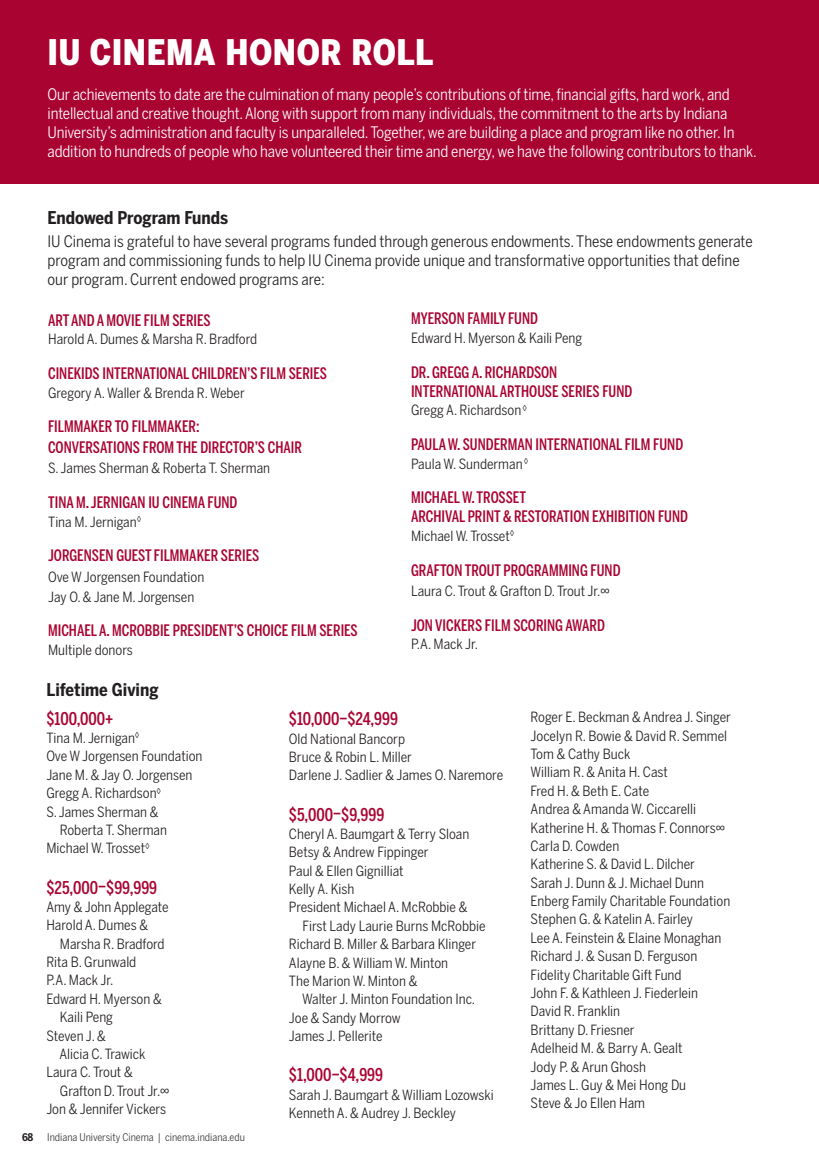
<style>
.page{position:relative;width:819px;height:1166px;background:#fff}
.page>*{position:absolute;margin:0;border:0;box-sizing:border-box;transform-origin:0 0}
.series_title{font:900 35px "Benton Sans Cond";letter-spacing:.015em;color:#fff}
.t1{font:500 17.5px "Benton Sans Comp";color:#a90332}
.Film_title{font:700 17.5px "Benton Sans Cond";color:#231f20}
.endowment_header{font:500 15.75px/18.9px "Benton Sans Comp";color:#a90332}
.film_Paragraph{font:15.75px/18.9px "Benton Sans Cond";letter-spacing:-.01em;color:#fff}
.series_description{font:15.75px/18.9px "Benton Sans Cond";color:#231f20}
.donor_copy_2{font:14px/18.4px "Benton Sans Cond";color:#231f20}
.donor_copy{font:14px "Benton Sans Cond";color:#231f20}
.t2{font:10.5px "Benton Sans Cond";color:#383839}
.t3{font:700 10.5px "Benton Sans Cond";color:#231f20}
</style>
<div class="page">
<div style="left:0;top:0;width:819px;height:183px;background:#a90332"></div>
<h1 class="series_title" style="left:48px;top:30px;width:388px">IU CINEMA HONOR ROLL</h1>
<p class="film_Paragraph" style="left:48px;top:85px;width:711px">Our achievements to date are the culmination of many people’s contributions of time, financial gifts, hard work, and intellectual and creative thought. Along with support from many individuals, the commitment to the arts by Indiana University’s administration and faculty is unparalleled. Together, we are building a place and program like no other. In addition to hundreds of people who have volunteered their time and energy, we have the following contributors to thank.</p>
<h3 class="Film_title" style="left:48px;top:207px;width:182px">Endowed Program Funds</h3>
<p class="series_description" style="left:48px;top:232px;width:707px">IU Cinema is grateful to have several programs funded through generous endowments. These endowments generate program and commissioning funds to help IU Cinema provide unique and transformative opportunities that define our program. Current endowed programs are:</p>
<p class="endowment_header" style="left:48px;top:310px;width:164px">ART AND A MOVIE FILM SERIES</p>
<p class="donor_copy" style="left:48px;top:331px;width:211px">Harold A. Dumes &amp; Marsha R. Bradford</p>
<p class="endowment_header" style="left:48px;top:364px;width:281px">CINEKIDS INTERNATIONAL CHILDREN’S FILM SERIES</p>
<p class="donor_copy" style="left:48px;top:384px;width:198px">Gregory A. Waller &amp; Brenda R. Weber</p>
<p class="endowment_header" style="left:48px;top:417px;width:153px">FILMMAKER TO FILMMAKER:</p>
<p class="endowment_header" style="left:48px;top:438px;width:255px">CONVERSATIONS FROM THE DIRECTOR’S CHAIR</p>
<p class="donor_copy" style="left:48px;top:460px;width:223px">S. James Sherman &amp; Roberta T. Sherman</p>
<p class="endowment_header" style="left:48px;top:493px;width:191px">TINA M. JERNIGAN IU CINEMA FUND</p>
<p class="donor_copy" style="left:48px;top:513px;width:95px">Tina M. Jernigan<sup>◊</sup></p>
<p class="endowment_header" style="left:48px;top:546px;width:213px">JORGENSEN GUEST FILMMAKER SERIES</p>
<p class="donor_copy" style="left:48px;top:569px;width:158px">Ove W Jorgensen Foundation</p>
<p class="donor_copy" style="left:48px;top:588px;width:148px">Jay O. &amp; Jane M. Jorgensen</p>
<p class="endowment_header" style="left:48px;top:621px;width:311px">MICHAEL A. MCROBBIE PRESIDENT’S CHOICE FILM SERIES</p>
<p class="donor_copy" style="left:48px;top:641px;width:86px">Multiple donors</p>
<p class="endowment_header" style="left:411px;top:309px;width:128px">MYERSON FAMILY FUND</p>
<p class="donor_copy" style="left:411px;top:329px;width:173px">Edward H. Myerson &amp; Kaili Peng</p>
<p class="endowment_header" style="left:411px;top:362px;width:223px">DR. GREGG A. RICHARDSON<br>INTERNATIONAL ARTHOUSE SERIES FUND</p>
<p class="donor_copy" style="left:411px;top:402px;width:117px">Gregg A. Richardson<sup>◊</sup></p>
<p class="endowment_header" style="left:411px;top:435px;width:274px">PAULA W. SUNDERMAN INTERNATIONAL FILM FUND</p>
<p class="donor_copy" style="left:411px;top:455px;width:119px">Paula W. Sunderman<sup>◊</sup></p>
<p class="endowment_header" style="left:411px;top:488px;width:278px">MICHAEL W. TROSSET<br>ARCHIVAL PRINT &amp; RESTORATION EXHIBITION FUND</p>
<p class="donor_copy" style="left:411px;top:527px;width:105px">Michael W. Trosset<sup>◊</sup></p>
<p class="endowment_header" style="left:411px;top:560px;width:211px">GRAFTON TROUT PROGRAMMING FUND</p>
<p class="donor_copy" style="left:411px;top:582px;width:200px">Laura C. Trout &amp; Grafton D. Trout Jr.∞</p>
<p class="endowment_header" style="left:411px;top:615px;width:195px">JON VICKERS FILM SCORING AWARD</p>
<p class="donor_copy" style="left:411px;top:636px;width:69px">P.A. Mack Jr.</p>
<h3 class="Film_title" style="left:46px;top:679px;width:114px">Lifetime Giving</h3>
<p class="t1" style="left:46px;top:707px;width:69px">$100,000+</p>
<p class="donor_copy_2" style="left:46px;top:728px;width:95px">Tina M. Jernigan<sup>◊</sup></p>
<p class="donor_copy_2" style="left:46px;top:747px;width:158px">Ove W Jorgensen Foundation</p>
<p class="donor_copy_2" style="left:46px;top:765px;width:148px">Jane M. &amp; Jay O. Jorgensen</p>
<p class="donor_copy_2" style="left:46px;top:783px;width:116px">Gregg A. Richardson<sup>◊</sup></p>
<p class="donor_copy_2" style="left:60px;top:802px;width:109px;text-indent:-14px">S. James Sherman &amp;<br>Roberta T. Sherman</p>
<p class="donor_copy_2" style="left:46px;top:839px;width:105px">Michael W. Trosset<sup>◊</sup></p>
<p class="t1" style="left:46px;top:876px;width:112px">$25,000–$99,999</p>
<p class="donor_copy_2" style="left:46px;top:897px;width:124px">Amy &amp; John Applegate</p>
<p class="donor_copy_2" style="left:60px;top:916px;width:106px;text-indent:-14px">Harold A. Dumes &amp;<br>Marsha R. Bradford</p>
<p class="donor_copy_2" style="left:46px;top:952px;width:91px">Rita B. Grunwald</p>
<p class="donor_copy_2" style="left:46px;top:971px;width:69px">P.A. Mack Jr.</p>
<p class="donor_copy_2" style="left:60px;top:989px;width:103px;text-indent:-14px">Edward H. Myerson &amp;<br>Kaili Peng</p>
<p class="donor_copy_2" style="left:59px;top:1026px;width:87px;text-indent:-13px">Steven J. &amp;<br>Alicia C. Trawick</p>
<p class="donor_copy_2" style="left:60px;top:1063px;width:111px;text-indent:-14px">Laura C. Trout &amp;<br>Grafton D. Trout Jr.∞</p>
<p class="donor_copy_2" style="left:46px;top:1099px;width:121px">Jon &amp; Jennifer Vickers</p>
<p class="t3" style="left:22px;top:1130px;width:13px">68</p>
<p class="t2" style="left:47px;top:1130px;width:199px">Indiana University Cinema | cinema.indiana.edu</p>
<p class="t1" style="left:289px;top:708px;width:110px">$10,000–$24,999</p>
<p class="donor_copy_2" style="left:289px;top:729px;width:118px">Old National Bancorp</p>
<p class="donor_copy_2" style="left:289px;top:747px;width:125px">Bruce &amp; Robin L. Miller</p>
<p class="donor_copy_2" style="left:289px;top:766px;width:216px">Darlene J. Sadlier &amp; James O. Naremore</p>
<p class="t1" style="left:289px;top:803px;width:97px">$5,000–$9,999</p>
<p class="donor_copy_2" style="left:289px;top:824px;width:182px">Cheryl A. Baumgart &amp; Terry Sloan</p>
<p class="donor_copy_2" style="left:289px;top:843px;width:141px">Betsy &amp; Andrew Fippinger</p>
<p class="donor_copy_2" style="left:289px;top:861px;width:116px">Paul &amp; Ellen Gignilliat</p>
<p class="donor_copy_2" style="left:289px;top:879px;width:67px">Kelly A. Kish</p>
<p class="donor_copy_2" style="left:302px;top:898px;width:185px;text-indent:-14px">President Michael A. McRobbie &amp;<br>First Lady Laurie Burns McRobbie</p>
<p class="donor_copy_2" style="left:289px;top:934px;width:189px">Richard B. Miller &amp; Barbara Klinger</p>
<p class="donor_copy_2" style="left:289px;top:953px;width:161px">Alayne B. &amp; William W. Minton</p>
<p class="donor_copy_2" style="left:302px;top:971px;width:175px;text-indent:-13px">The Marion W. Minton &amp;<br>Walter J. Minton Foundation Inc.</p>
<p class="donor_copy_2" style="left:289px;top:1008px;width:113px">Joe &amp; Sandy Morrow</p>
<p class="donor_copy_2" style="left:289px;top:1026px;width:95px">James J. Pellerite</p>
<p class="t1" style="left:289px;top:1064px;width:96px">$1,000–$4,999</p>
<p class="donor_copy_2" style="left:289px;top:1085px;width:206px">Sarah J. Baumgart &amp; William Lozowski</p>
<p class="donor_copy_2" style="left:289px;top:1103px;width:169px">Kenneth A. &amp; Audrey J. Beckley</p>
<p class="donor_copy_2" style="left:531px;top:708px;width:202px">Roger E. Beckman &amp; Andrea J. Singer</p>
<p class="donor_copy_2" style="left:531px;top:726px;width:198px">Jocelyn R. Bowie &amp; David R. Semmel</p>
<p class="donor_copy_2" style="left:531px;top:744px;width:101px">Tom &amp; Cathy Buck</p>
<p class="donor_copy_2" style="left:531px;top:763px;width:139px">William R. &amp; Anita H. Cast</p>
<p class="donor_copy_2" style="left:531px;top:781px;width:120px">Fred H. &amp; Beth E. Cate</p>
<p class="donor_copy_2" style="left:531px;top:800px;width:167px">Andrea &amp; Amanda W. Ciccarelli</p>
<p class="donor_copy_2" style="left:531px;top:818px;width:196px">Katherine H. &amp; Thomas F. Connors∞</p>
<p class="donor_copy_2" style="left:531px;top:836px;width:90px">Carla D. Cowden</p>
<p class="donor_copy_2" style="left:531px;top:855px;width:166px">Katherine S. &amp; David L. Dilcher</p>
<p class="donor_copy_2" style="left:531px;top:873px;width:175px">Sarah J. Dunn &amp; J. Michael Dunn</p>
<p class="donor_copy_2" style="left:531px;top:891px;width:201px">Enberg Family Charitable Foundation</p>
<p class="donor_copy_2" style="left:531px;top:910px;width:164px">Stephen G. &amp; Katelin A. Fairley</p>
<p class="donor_copy_2" style="left:531px;top:928px;width:192px">Lee A. Feinstein &amp; Elaine Monaghan</p>
<p class="donor_copy_2" style="left:531px;top:946px;width:168px">Richard J. &amp; Susan D. Ferguson</p>
<p class="donor_copy_2" style="left:531px;top:965px;width:152px">Fidelity Charitable Gift Fund</p>
<p class="donor_copy_2" style="left:531px;top:983px;width:169px">John F. &amp; Kathleen J. Fiederlein</p>
<p class="donor_copy_2" style="left:531px;top:1002px;width:91px">David R. Franklin</p>
<p class="donor_copy_2" style="left:531px;top:1020px;width:106px">Brittany D. Friesner</p>
<p class="donor_copy_2" style="left:531px;top:1038px;width:153px">Adelheid M. &amp; Barry A. Gealt</p>
<p class="donor_copy_2" style="left:531px;top:1057px;width:117px">Jody P. &amp; Arun Ghosh</p>
<p class="donor_copy_2" style="left:531px;top:1075px;width:157px">James L. Guy &amp; Mei Hong Du</p>
<p class="donor_copy_2" style="left:531px;top:1093px;width:116px">Steve &amp; Jo Ellen Ham</p>
</div>
